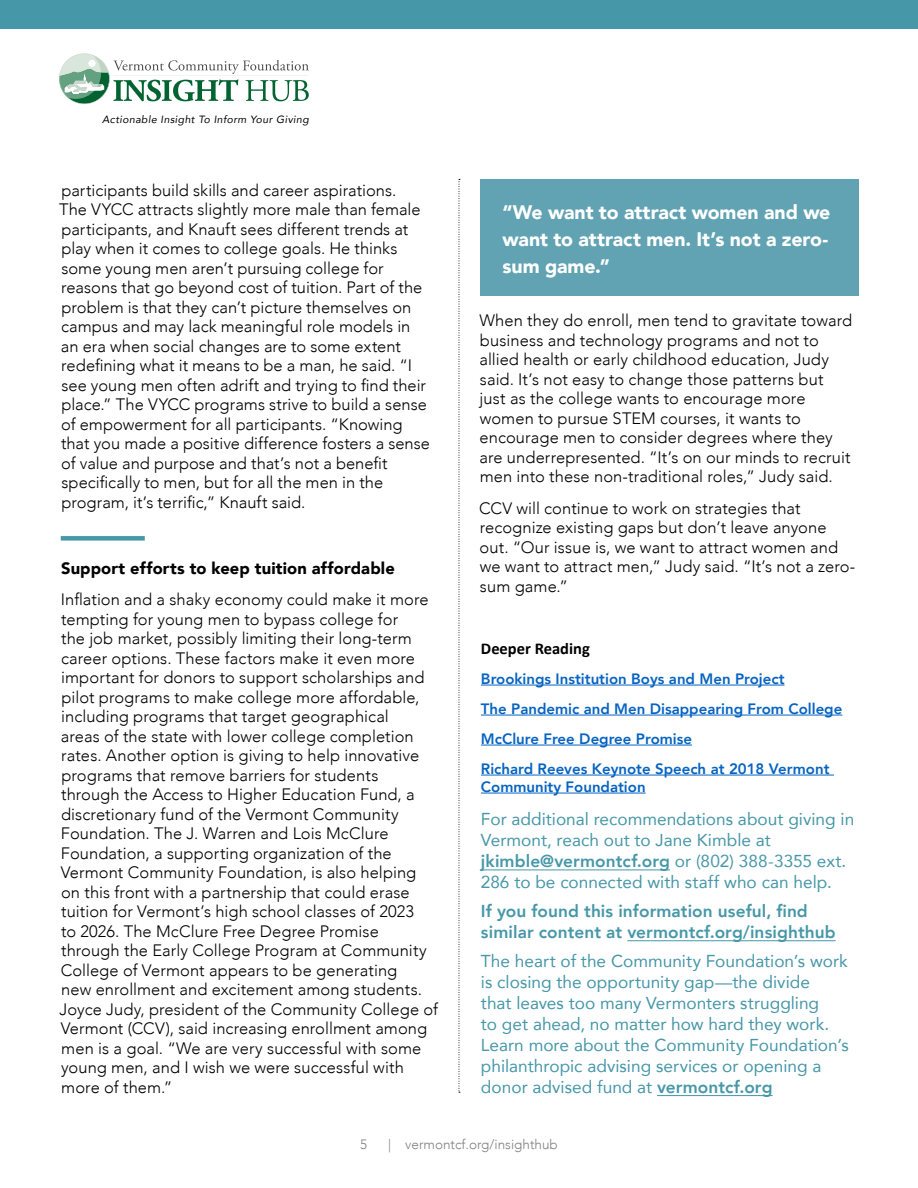
<style>
.page{position:relative;width:918px;height:1188px;background:#fff}
.page>*{position:absolute;margin:0;border:0;box-sizing:border-box;transform-origin:0 0}
.t1{font:900 19.5px/27.2px "Avenir";letter-spacing:-.005em;color:#fff;text-align:justify}
.t2{font:17.25px/21px "Avenir";color:#4697a8}
.t3{font:800 17.25px/21px "Avenir";letter-spacing:.005em;color:#4697a8}
.t4{font:300 16.5px/19.5px "Avenir";letter-spacing:.005em;color:#000}
.t5{font:900 16.5px "Avenir";letter-spacing:.01em;color:#000}
.t6{font:700 16.5px "Calibri";color:#000}
.t7{font:800 15px/30px "Avenir";color:#0563c1}
.t8{font:300 13.5px "Avenir";color:#807f83}
.t9{font:italic 10.5px "Avenir";letter-spacing:.04em;color:#000}
.s1{font-weight:800}
</style>
<div class="page">
<div style="left:0;top:0;width:918px;height:28px;background:#4697a8"></div>
<svg style="left:59px;top:54px;width:250px;height:50px"></svg>
<div style="left:61px;top:536px;width:84px;height:5px;background:#4697a8"></div>
<svg style="left:459px;top:179px;width:1px;height:914px"></svg>
<div style="left:481px;top:179px;width:378px;height:117px;background:#61a3b3"></div>
<hr style="left:481px;top:685px;width:304px;height:1px;background:#0563c1">
<hr style="left:481px;top:715px;width:361px;height:1px;background:#0563c1">
<hr style="left:481px;top:745px;width:211px;height:1px;background:#0563c1">
<hr style="left:481px;top:775px;width:353px;height:1px;background:#0563c1">
<hr style="left:481px;top:793px;width:165px;height:1px;background:#0563c1">
<hr style="left:481px;top:869px;width:189px;height:1px;background:#4697a8">
<hr style="left:627px;top:940px;width:209px;height:1px;background:#4697a8">
<hr style="left:657px;top:1095px;width:116px;height:1px;background:#4697a8">
<p class="t9" style="left:102px;top:113px;width:208px">Actionable Insight To Inform Your Giving</p>
<p class="t4" style="left:59px;top:180px;width:372px">participants build skills and career aspirations.<br>The VYCC attracts slightly more male than female participants, and Knauft sees different trends at play when it comes to college goals. He thinks some young men aren’t pursuing college for reasons that go beyond cost of tuition. Part of the problem is that they can’t picture themselves on campus and may lack meaningful role models in an era when social changes are to some extent redefining what it means to be a man, he said. “I see young men often adrift and trying to find their place.” The VYCC programs strive to build a sense of empowerment for all participants. “Knowing that you made a positive difference fosters a sense of value and purpose and that’s not a benefit specifically to men, but for all the men in the program, it’s terrific,” Knauft said.</p>
<p class="t5" style="left:61px;top:554px;width:335px">Support efforts to keep tuition affordable</p>
<p class="t4" style="left:60px;top:590px;width:380px">Inflation and a shaky economy could make it more tempting for young men to bypass college for<br>the job market, possibly limiting their long-term career options. These factors make it even more important for donors to support scholarships and pilot programs to make college more affordable, including programs that target geographical<br>areas of the state with lower college completion rates. Another option is giving to help innovative programs that remove barriers for students through the Access to Higher Education Fund, a discretionary fund of the Vermont Community Foundation. The J. Warren and Lois McClure Foundation, a supporting organization of the Vermont Community Foundation, is also helping on this front with a partnership that could erase tuition for Vermont’s high school classes of 2023<br>to 2026. The McClure Free Degree Promise through the Early College Program at Community College of Vermont appears to be generating<br>new enrollment and excitement among students.<br>Joyce Judy, president of the Community College of Vermont (CCV), said increasing enrollment among men is a goal. “We are very successful with some young men, and I wish we were successful with more of them.”</p>
<p class="t1" style="left:503px;top:198px;width:329px">“We want to attract women and we want to attract men. It’s not a zero&shy;sum game.”</p>
<p class="t4" style="left:479px;top:311px;width:374px">When they do enroll, men tend to gravitate toward business and technology programs and not to allied health or early childhood education, Judy said. It’s not easy to change those patterns but just as the college wants to encourage more women to pursue STEM courses, it wants to encourage men to consider degrees where they are underrepresented. “It’s on our minds to recruit men into these non-traditional roles,” Judy said.</p>
<p class="t4" style="left:479px;top:498px;width:378px">CCV will continue to work on strategies that recognize existing gaps but don’t leave anyone out. “Our issue is, we want to attract women and we want to attract men,” Judy said. “It’s not a zero&shy;sum game.”</p>
<p class="t6" style="left:481px;top:637px;width:110px">Deeper Reading</p>
<p class="t7" style="left:481px;top:664px;width:363px">Brookings Institution Boys and Men Project<br>The Pandemic and Men Disappearing From College McClure Free Degree Promise<br>Richard Reeves Keynote Speech at 2018 Vermont</p>
<p class="t7" style="left:481px;top:772px;width:166px">Community Foundation</p>
<p class="t2" style="left:481px;top:808px;width:375px">For additional recommendations about giving in Vermont, reach out to Jane Kimble at <span class="s1">jkimble@vermontcf.org</span> or (802) 388-3355 ext.<br>286 to be connected with staff who can help.</p>
<p class="t3" style="left:481px;top:900px;width:356px">If you found this information useful, find similar content at vermontcf.org/insighthub</p>
<p class="t2" style="left:481px;top:950px;width:369px">The heart of the Community Foundation’s work is closing the opportunity gap—the divide<br>that leaves too many Vermonters struggling<br>to get ahead, no matter how hard they work.<br>Learn more about the Community Foundation’s philanthropic advising services or opening a donor advised fund at <span class="s1">vermontcf.org</span></p>
<p class="t8" style="left:360px;top:1136px;width:9px">5</p>
<p class="t8" style="left:388px;top:1136px;width:171px">| vermontcf.org/insighthub</p>
</div>
